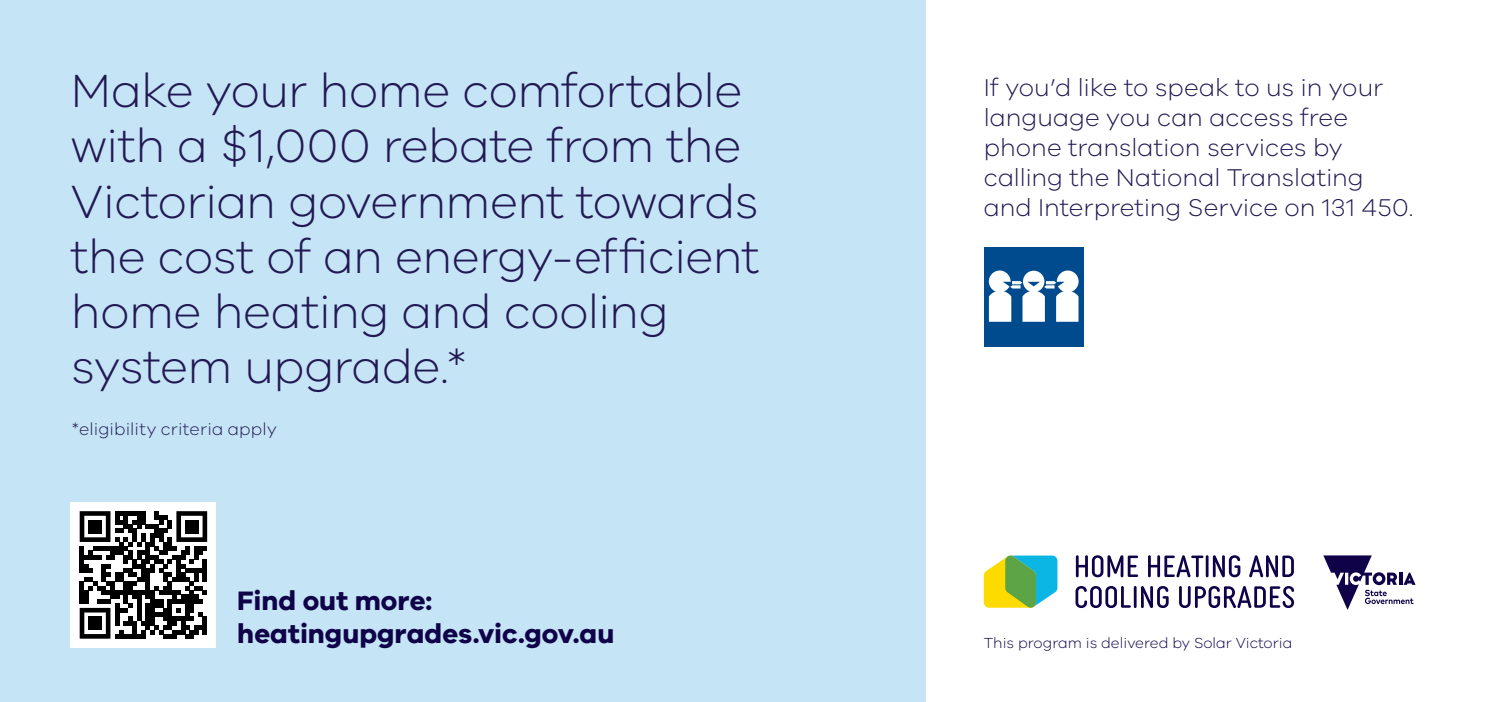
<style>
.page{position:relative;width:1489px;height:702px;background:#fff}
.page>*{position:absolute;margin:0;border:0;box-sizing:border-box;transform-origin:0 0}
.Heading_1{font:300 48px/55.2px "VIC";letter-spacing:-.015em;color:#221954}
.Heading_1-2{font:700 27.5px "VIC";color:#100249}
.Heading_1-3{font:300 25px/30px "VIC";color:#221954}
.Heading_1-4{font:300 17.5px "VIC";letter-spacing:.01em;color:#221954}
.Heading_3{font:300 15px "VIC";color:#100249}
</style>
<div class="page">
<div style="left:0;top:0;width:925px;height:702px;background:#c5e4f5"></div>
<svg style="left:983px;top:555px;width:74px;height:52px;background:#87c476"></svg>
<svg style="left:1075px;top:555px;width:62px;height:22px"></svg>
<svg style="left:1148px;top:555px;width:55px;height:22px"></svg>
<hr style="left:1205px;top:555px;width:3px;height:22px;background:#100249">
<svg style="left:1212px;top:555px;width:28px;height:22px"></svg>
<svg style="left:1249px;top:555px;width:44px;height:22px"></svg>
<svg style="left:1075px;top:586px;width:55px;height:22px"></svg>
<hr style="left:1133px;top:586px;width:3px;height:22px;background:#100249">
<svg style="left:1141px;top:586px;width:27px;height:22px"></svg>
<svg style="left:1179px;top:586px;width:114px;height:22px"></svg>
<svg style="left:1323px;top:555px;width:92px;height:55px"></svg>
<div style="left:71px;top:502px;width:145px;height:145px;background:#fff"></div>
<svg style="left:80px;top:511px;width:127px;height:127px"></svg>
<div style="left:88px;top:520px;width:14px;height:13px;background:#000"></div>
<div style="left:185px;top:520px;width:13px;height:13px;background:#000"></div>
<div style="left:88px;top:616px;width:14px;height:14px;background:#000"></div>
<div style="left:983px;top:247px;width:100px;height:100px;background:#004b8d"></div>
<svg style="left:988px;top:270px;width:90px;height:52px"></svg>
<p class="Heading_1" style="left:71px;top:62px;width:690px">Make your home comfortable with a $1,000 rebate from the<br>Victorian government towards the cost of an energy-efficient home heating and cooling system upgrade.*</p>
<p class="Heading_1-4" style="left:72px;top:419px;width:206px">*eligibility criteria apply</p>
<p class="Heading_1-2" style="left:237px;top:583px;width:196px">Find out more:</p>
<p class="Heading_1-2" style="left:237px;top:616px;width:378px">heatingupgrades.vic.gov.au</p>
<p class="Heading_1-3" style="left:983px;top:72px;width:431px">If you’d like to speak to us in your language you can access free phone translation services by calling the National Translating and Interpreting Service on 131 450.</p>
<p class="Heading_3" style="left:983px;top:633px;width:310px">This program is delivered by Solar Victoria</p>
</div>
